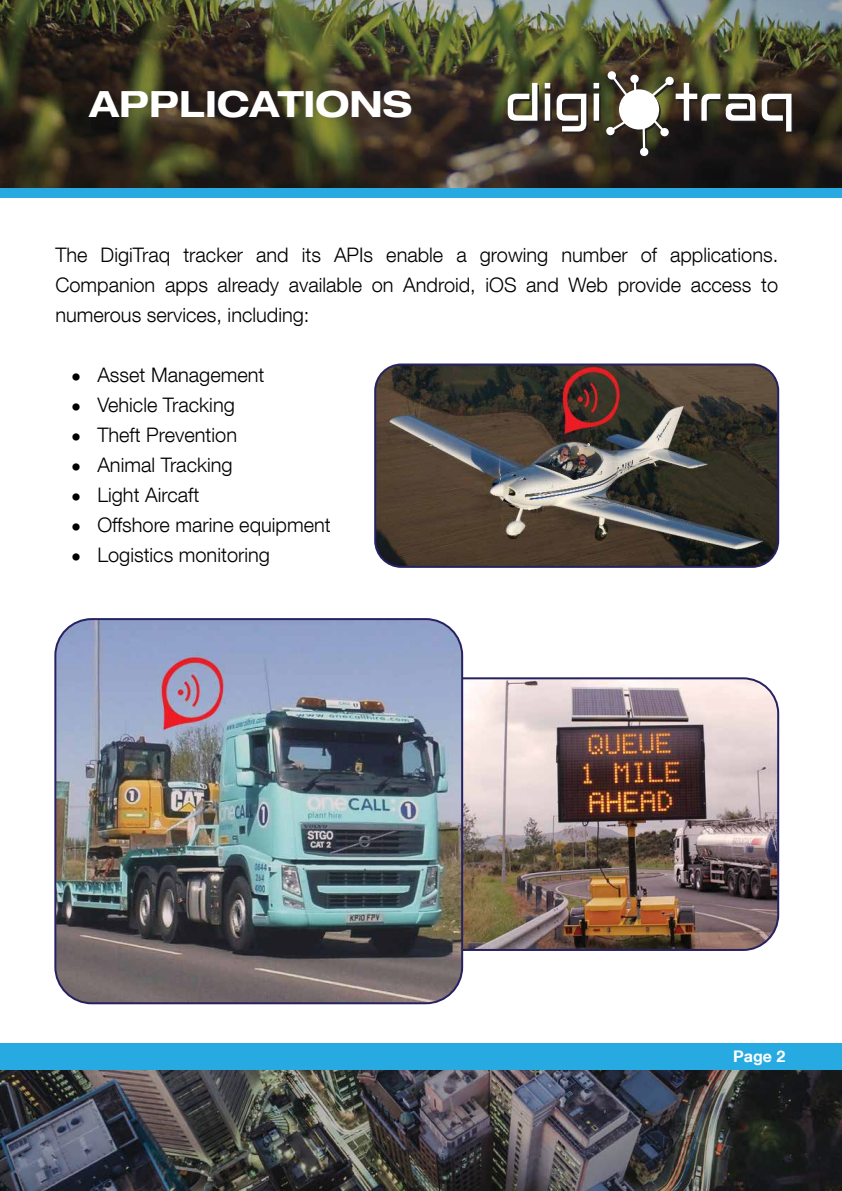
<style>
.page{position:relative;width:842px;height:1191px;background:#fff}
.page>*{position:absolute;margin:0;border:0;box-sizing:border-box;transform-origin:0 0}
.t1{font:700 expanded 36px "Helvetica Neue LT Com";color:#fff}
.t2{font:300 20px/30px "Helvetica Neue LT Com";color:#010101;text-align:justify}
.t3{font:700 16px "Helvetica Neue LT Com";color:#fff}
</style>
<div class="page">
<img style="left:0;top:1069px;width:842px;height:122px">
<img style="left:0;top:0;width:842px;height:189px">
<svg style="left:508px;top:83px;width:31px;height:40px"></svg>
<svg style="left:545px;top:71px;width:248px;height:88px"></svg>
<div style="left:0;top:1043px;width:842px;height:26px;background:#27aae1"></div>
<div style="left:0;top:189px;width:842px;height:9px;background:#27aae1"></div>
<img style="left:463px;top:680px;width:315px;height:270px">
<div style="left:385px;top:677px;width:394px;height:274px;border:2px solid #262262;border-radius:35px"></div>
<img style="left:57px;top:619px;width:405px;height:384px">
<img style="left:377px;top:366px;width:400px;height:199px">
<div style="left:374px;top:363px;width:405px;height:205px;border:2px solid #262262;border-radius:26px"></div>
<div style="left:54px;top:618px;width:409px;height:386px;border:2px solid #262262;border-radius:36px"></div>
<h1 class="t1" style="left:89px;top:80px;width:325px">APPLICATIONS</h1>
<p class="t2" style="left:55px;top:240px;width:724px">The DigiTraq tracker and its APIs enable a growing number of applications.<br>Companion apps already available on Android, iOS and Web provide access to numerous services, including:</p>
<p class="t2" style="left:71px;top:361px;width:11px">• • • • • • •</p>
<p class="t2" style="left:97px;top:360px;width:235px;text-align:left">Asset Management<br>Vehicle Tracking<br>Theft Prevention<br>Animal Tracking<br>Light Aircaft<br>Offshore marine equipment<br>Logistics monitoring</p>
<p class="t3" style="left:733px;top:1045px;width:54px">Page 2</p>
</div>
